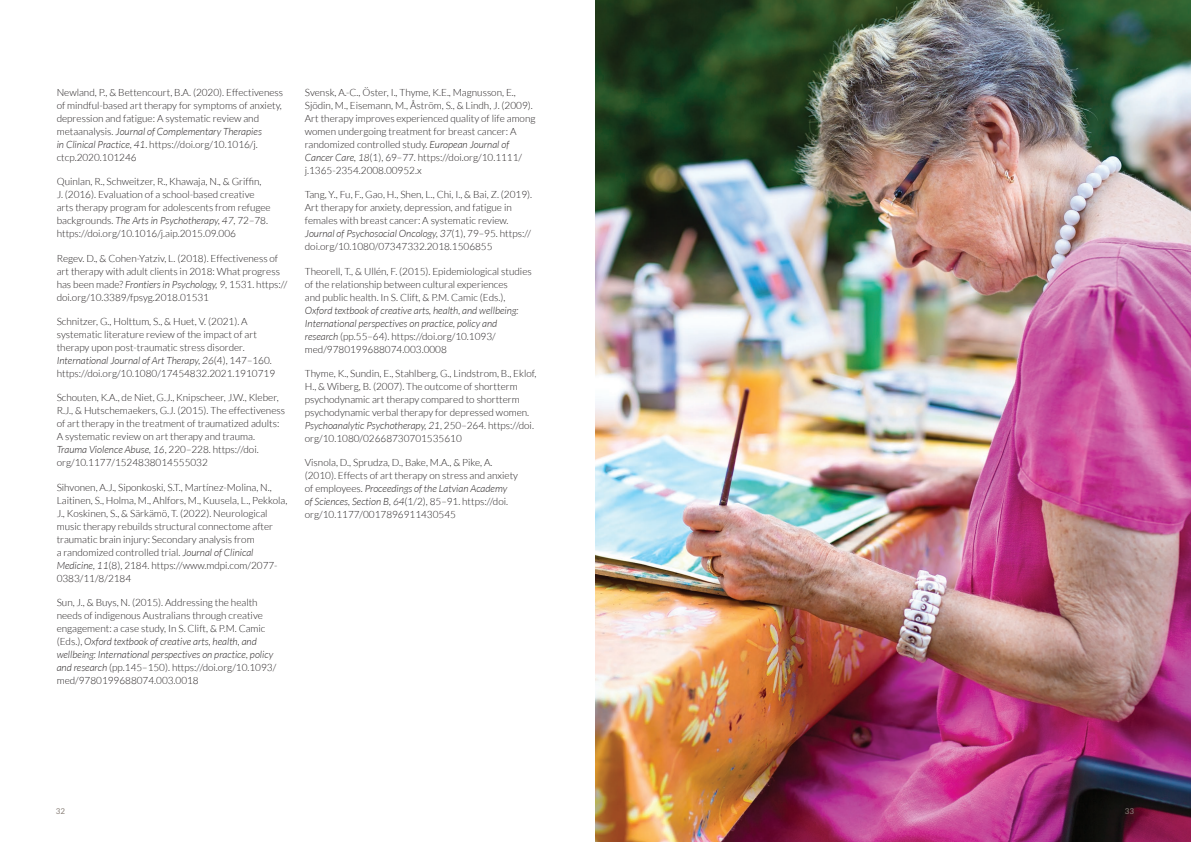
<style>
.page{position:relative;width:1191px;height:842px;background:#fff}
.page>*{position:absolute;margin:0;border:0;box-sizing:border-box;transform-origin:0 0}
.t1{font:300 10px/13px "Lato";color:#231f20}
.t2{font:italic 300 10px/13px "Lato";color:#231f20}
.t3{font:8px "Lato";color:#8a817a}
.s1{font-style:italic}
.s2{font-style:normal}
</style>
<div class="page">
<img style="left:595px;top:0;width:596px;height:842px">
<p class="t1" style="left:57px;top:86px;width:228px">Newland, P., &amp; Bettencourt, B.A. (2020). Effectiveness of mindful-based art therapy for symptoms of anxiety, depression and fatigue: A systematic review and metaanalysis. <span class="s1">Journal of Complementary Therapies<br>in Clinical Practice</span>, <span class="s1">41</span>. https://doi.org/10.1016/j. ctcp.2020.101246</p>
<p class="t1" style="left:57px;top:175px;width:215px">Quinlan, R., Schweitzer, R., Khawaja, N., &amp; Griffin,<br>J. (2016). Evaluation of a school-based creative arts therapy program for adolescents from refugee backgrounds. <span class="s1">The Arts in Psychotherapy, 47</span>, 72–78. https://doi.org/10.1016/j.aip.2015.09.006</p>
<p class="t1" style="left:57px;top:252px;width:232px">Regev. D., &amp; Cohen-Yatziv, L. (2018). Effectiveness of art therapy with adult clients in 2018: What progress has been made? <span class="s1">Frontiers in Psychology, 9</span>, 1531. https:// doi.org/10.3389/fpsyg.2018.01531</p>
<p class="t1" style="left:57px;top:315px;width:220px">Schnitzer, G., Holttum, S., &amp; Huet, V. (2021). A systematic literature review of the impact of art therapy upon post-traumatic stress disorder.<br><span class="s1">International Journal of Art Therapy, 26</span>(4), 147–160. https://doi.org/10.1080/17454832.2021.1910719</p>
<p class="t1" style="left:57px;top:391px;width:230px">Schouten, K.A., de Niet, G.J., Knipscheer, J.W., Kleber, R.J., &amp; Hutschemaekers, G.J. (2015). The effectiveness of art therapy in the treatment of traumatized adults:<br>A systematic review on art therapy and trauma.<br><span class="s1">Trauma Violence Abuse, 16</span>, 220–228. https://doi. org/10.1177/1524838014555032</p>
<p class="t1" style="left:57px;top:481px;width:232px">Sihvonen, A.J., Siponkoski, S.T., Martínez-Molina, N., Laitinen, S., Holma, M., Ahlfors, M., Kuusela, L., Pekkola, J., Koskinen, S., &amp; Särkämö, T. (2022). Neurological music therapy rebuilds structural connectome after traumatic brain injury: Secondary analysis from<br>a randomized controlled trial. <span class="s1">Journal of Clinical Medicine, 11</span>(8), 2184. https://www.mdpi.com/2077- 0383/11/8/2184</p>
<p class="t1" style="left:57px;top:596px;width:221px">Sun, J., &amp; Buys, N. (2015). Addressing the health needs of indigenous Australians through creative engagement: a case study, In S. Clift, &amp; P.M. Camic (Eds.), <span class="s1">Oxford textbook of creative arts, health, and wellbeing: International perspectives on practice, policy and research</span> (pp.145–150). https://doi.org/10.1093/ med/9780199688074.003.0018</p>
<p class="t1" style="left:305px;top:86px;width:232px">Svensk, A.-C., Öster, I., Thyme, K.E., Magnusson, E., Sjödin, M., Eisemann, M., Åström, S., &amp; Lindh, J. (2009).<br>Art therapy improves experienced quality of life among women undergoing treatment for breast cancer: A randomized controlled study. <span class="s1">European Journal of Cancer Care, 18</span>(1), 69–77. https://doi.org/10.1111/ j.1365-2354.2008.00952.x</p>
<p class="t1" style="left:305px;top:188px;width:229px">Tang, Y., Fu, F., Gao, H., Shen, L., Chi, I., &amp; Bai, Z. (2019).<br>Art therapy for anxiety, depression, and fatigue in females with breast cancer: A systematic review.<br><span class="s1">Journal of Psychosocial Oncology, 37</span>(1), 79–95. https:// doi.org/10.1080/07347332.2018.1506855</p>
<p class="t1" style="left:305px;top:265px;width:228px">Theorell, T., &amp; Ullén, F. (2015). Epidemiological studies of the relationship between cultural experiences<br>and public health. In S. Clift, &amp; P.M. Camic (Eds.),</p>
<p class="t2" style="left:305px;top:304px;width:215px">Oxford textbook of creative arts, health, and wellbeing:<br>International perspectives on practice, policy and research <span class="s2">(pp.55–64). https://doi.org/10.1093/ med/9780199688074.003.0008</span></p>
<p class="t1" style="left:305px;top:367px;width:233px">Thyme, K., Sundin, E., Stahlberg, G., Lindstrom, B., Eklof, H., &amp; Wiberg, B. (2007). The outcome of shortterm psychodynamic art therapy compared to shortterm psychodynamic verbal therapy for depressed women.<br><span class="s1">Psychoanalytic Psychotherapy, 21</span>, 250–264. https://doi. org/10.1080/02668730701535610</p>
<p class="t1" style="left:305px;top:456px;width:215px">Visnola, D., Sprudza, D., Bake, M.A., &amp; Pike, A. (2010). Effects of art therapy on stress and anxiety of employees. <span class="s1">Proceedings of the Latvian Academy<br>of Sciences, Section B, 64</span>(1/2), 85–91. https://doi. org/10.1177/0017896911430545</p>
<p class="t3" style="left:56px;top:807px;width:11px">32</p>
<p class="t3" style="left:1124px;top:807px;width:11px">33</p>
</div>
